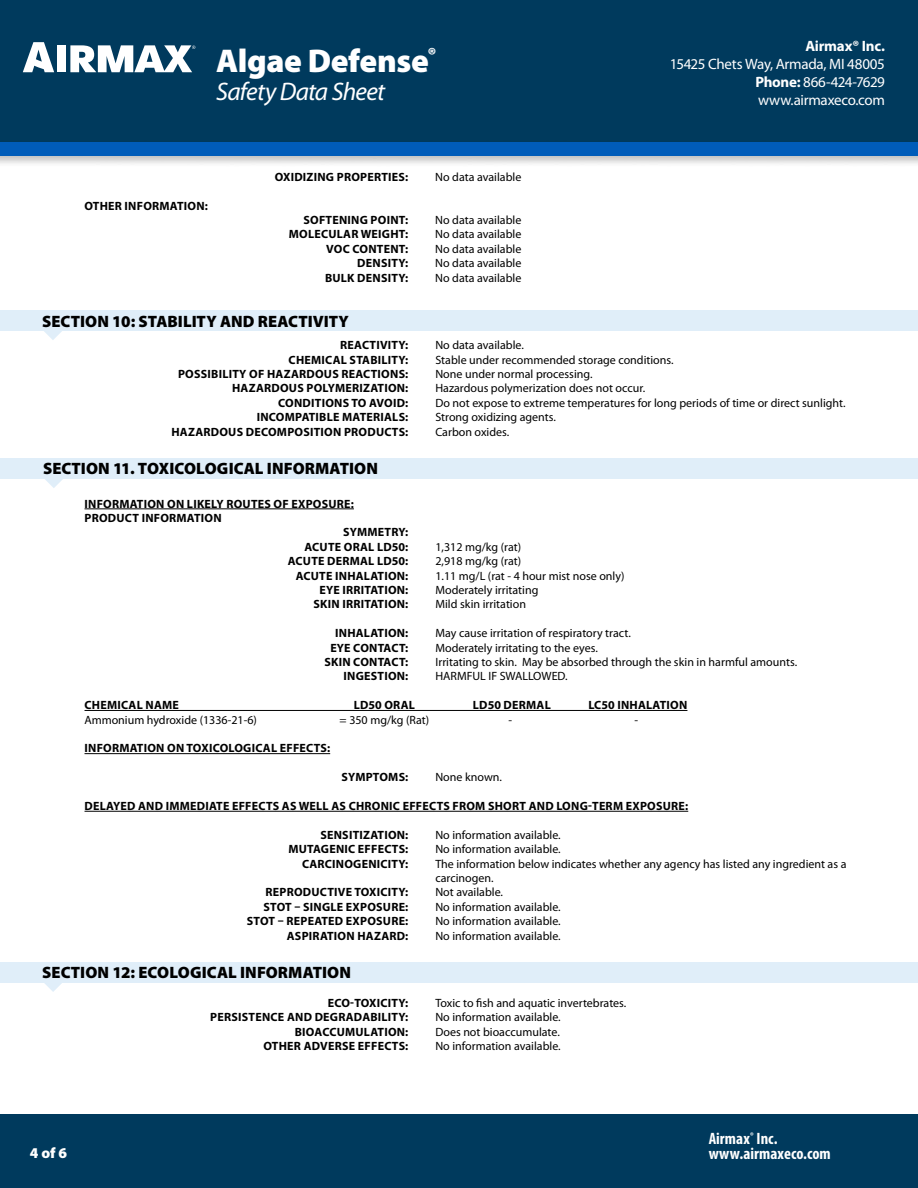
<style>
.page{position:relative;width:918px;height:1188px;background:#fff}
.page>*{position:absolute;margin:0;border:0;box-sizing:border-box;transform-origin:0 0}
.t1{font:900 33px "Myriad Pro";letter-spacing:-.015em;color:#fff}
.t2{font:italic 25.5px "Myriad Pro";letter-spacing:-.03em;color:#fff}
.t3{font:900 16.5px "Myriad Pro";letter-spacing:.005em;color:#000}
.t4{font:700 condensed 16.5px "Myriad Pro";letter-spacing:.005em;color:#fff}
.t5{font:15px/18px "Myriad Pro";letter-spacing:-.02em;color:#fff;text-align:justify}
.t6{font:700 15px "Myriad Pro";letter-spacing:-.015em;color:#fff}
.t7{font:900 15px "Myriad Pro";color:#fff}
.t8{font:12px/14.4px "Myriad Pro";color:#000}
.t9{font:700 12px "Myriad Pro";letter-spacing:.02em;color:#000}
.s1{font-weight:700}
</style>
<div class="page">
<div style="left:0;top:0;width:918px;height:155px;background:#003a5d"></div>
<div style="left:0;top:140px;width:918px;height:28px;background:#000;opacity:.25"></div>
<div style="left:0;top:142px;width:918px;height:13px;background:#005cb9"></div>
<div style="left:0;top:1114px;width:918px;height:74px;background:#003a5d"></div>
<svg style="left:23px;top:42px;width:31px;height:30px"></svg>
<div style="left:57px;top:45px;width:9px;height:27px;background:#fff"></div>
<svg style="left:70px;top:45px;width:125px;height:27px"></svg>
<div style="left:0;top:310px;width:918px;height:21px;background:#e0eef9"></div>
<svg style="left:44px;top:331px;width:18px;height:9px"></svg>
<div style="left:0;top:458px;width:918px;height:21px;background:#e0eef9"></div>
<svg style="left:45px;top:479px;width:18px;height:9px"></svg>
<hr style="left:85px;top:509px;width:269px;height:1px;background:#000">
<hr style="left:85px;top:710px;width:602px;height:1px;background:#000">
<hr style="left:85px;top:753px;width:245px;height:1px;background:#000">
<hr style="left:85px;top:811px;width:603px;height:1px;background:#000">
<div style="left:0;top:962px;width:918px;height:20px;background:#e0eef9"></div>
<svg style="left:44px;top:982px;width:19px;height:10px"></svg>
<h1 class="t1" style="left:216px;top:39px;width:222px">Algae Defense<sup>®</sup></h1>
<h2 class="t2" style="left:216px;top:76px;width:170px">Safety Data Sheet</h2>
<p class="t9" style="left:84px;top:198px;width:125px">OTHER INFORMATION:</p>
<p class="t9" style="left:275px;top:169px;width:135px">OXIDIZING PROPERTIES:</p>
<p class="t8" style="left:435px;top:169px;width:88px">No data available</p>
<p class="t9" style="left:303px;top:212px;width:106px">SOFTENING POINT:</p>
<p class="t8" style="left:435px;top:213px;width:88px">No data available</p>
<p class="t9" style="left:289px;top:226px;width:121px">MOLECULAR WEIGHT:</p>
<p class="t8" style="left:435px;top:227px;width:88px">No data available</p>
<p class="t9" style="left:326px;top:241px;width:84px">VOC CONTENT:</p>
<p class="t8" style="left:435px;top:241px;width:88px">No data available</p>
<p class="t9" style="left:357px;top:255px;width:52px">DENSITY:</p>
<p class="t8" style="left:435px;top:256px;width:88px">No data available</p>
<p class="t9" style="left:325px;top:270px;width:85px">BULK DENSITY:</p>
<p class="t8" style="left:435px;top:270px;width:88px">No data available</p>
<p class="t6" style="left:805px;top:36px;width:81px">Airmax® Inc.</p>
<p class="t5" style="left:755px;top:54px;width:131px;text-indent:-85px">15425 Chets Way, Armada, MI 48005<br><span class="s1">Phone:</span> 866-424-7629 www.airmaxeco.com</p>
<h3 class="t3" style="left:42px;top:310px;width:308px">SECTION 10: STABILITY AND REACTIVITY</h3>
<p class="t9" style="left:340px;top:337px;width:70px">REACTIVITY:</p>
<p class="t8" style="left:435px;top:338px;width:90px">No data available.</p>
<p class="t9" style="left:289px;top:352px;width:121px">CHEMICAL STABILITY:</p>
<p class="t8" style="left:435px;top:352px;width:240px">Stable under recommended storage conditions.</p>
<p class="t9" style="left:178px;top:366px;width:232px">POSSIBILITY OF HAZARDOUS REACTIONS:</p>
<p class="t8" style="left:435px;top:367px;width:159px">None under normal processing.</p>
<p class="t9" style="left:232px;top:381px;width:178px">HAZARDOUS POLYMERIZATION:</p>
<p class="t8" style="left:435px;top:381px;width:211px">Hazardous polymerization does not occur.</p>
<p class="t9" style="left:278px;top:395px;width:132px">CONDITIONS TO AVOID:</p>
<p class="t8" style="left:435px;top:395px;width:412px">Do not expose to extreme temperatures for long periods of time or direct sunlight.</p>
<p class="t9" style="left:257px;top:409px;width:153px">INCOMPATIBLE MATERIALS:</p>
<p class="t8" style="left:435px;top:410px;width:122px">Strong oxidizing agents.</p>
<p class="t9" style="left:171px;top:424px;width:238px">HAZARDOUS DECOMPOSITION PRODUCTS:</p>
<p class="t8" style="left:435px;top:424px;width:75px">Carbon oxides.</p>
<h3 class="t3" style="left:43px;top:458px;width:336px">SECTION 11. TOXICOLOGICAL INFORMATION</h3>
<p class="t9" style="left:85px;top:496px;width:271px">INFORMATION ON LIKELY ROUTES OF EXPOSURE:</p>
<p class="t9" style="left:85px;top:510px;width:139px">PRODUCT INFORMATION</p>
<p class="t9" style="left:343px;top:525px;width:67px">SYMMETRY:</p>
<p class="t9" style="left:304px;top:539px;width:106px">ACUTE ORAL LD50:</p>
<p class="t8" style="left:435px;top:539px;width:87px">1,312 mg/kg (rat)</p>
<p class="t9" style="left:288px;top:553px;width:122px">ACUTE DERMAL LD50:</p>
<p class="t8" style="left:435px;top:554px;width:87px">2,918 mg/kg (rat)</p>
<p class="t9" style="left:296px;top:568px;width:114px">ACUTE INHALATION:</p>
<p class="t8" style="left:435px;top:568px;width:191px">1.11 mg/L (rat - 4 hour mist nose only)</p>
<p class="t9" style="left:319px;top:582px;width:90px">EYE IRRITATION:</p>
<p class="t8" style="left:435px;top:583px;width:105px">Moderately irritating</p>
<p class="t9" style="left:314px;top:597px;width:96px">SKIN IRRITATION:</p>
<p class="t8" style="left:435px;top:597px;width:92px">Mild skin irritation</p>
<p class="t9" style="left:335px;top:625px;width:75px">INHALATION:</p>
<p class="t8" style="left:435px;top:626px;width:197px">May cause irritation of respiratory tract.</p>
<p class="t9" style="left:330px;top:640px;width:80px">EYE CONTACT:</p>
<p class="t8" style="left:435px;top:640px;width:164px">Moderately irritating to the eyes.</p>
<p class="t9" style="left:324px;top:654px;width:86px">SKIN CONTACT:</p>
<p class="t8" style="left:435px;top:655px;width:363px">Irritating to skin. May be absorbed through the skin in harmful amounts.</p>
<p class="t9" style="left:344px;top:669px;width:66px">INGESTION:</p>
<p class="t8" style="left:435px;top:669px;width:134px">HARMFUL IF SWALLOWED.</p>
<p class="t9" style="left:85px;top:697px;width:96px">CHEMICAL NAME</p>
<p class="t9" style="left:354px;top:697px;width:63px">LD50 ORAL</p>
<p class="t9" style="left:473px;top:697px;width:79px">LD50 DERMAL</p>
<p class="t9" style="left:588px;top:697px;width:100px">LC50 INHALATION</p>
<p class="t8" style="left:84px;top:712px;width:174px">Ammonium hydroxide (1336-21-6)</p>
<p class="t8" style="left:340px;top:712px;width:91px">= 350 mg/kg (Rat)</p>
<p class="t8" style="left:509px;top:712px;width:5px">-</p>
<p class="t8" style="left:635px;top:712px;width:5px">-</p>
<p class="t9" style="left:85px;top:741px;width:247px">INFORMATION ON TOXICOLOGICAL EFFECTS:</p>
<p class="t9" style="left:341px;top:769px;width:68px">SYMPTOMS:</p>
<p class="t8" style="left:435px;top:770px;width:68px">None known.</p>
<p class="t9" style="left:85px;top:798px;width:605px">DELAYED AND IMMEDIATE EFFECTS AS WELL AS CHRONIC EFFECTS FROM SHORT AND LONG-TERM EXPOSURE:</p>
<p class="t9" style="left:320px;top:827px;width:89px">SENSITIZATION:</p>
<p class="t8" style="left:435px;top:827px;width:127px">No information available.</p>
<p class="t9" style="left:288px;top:841px;width:122px">MUTAGENIC EFFECTS:</p>
<p class="t8" style="left:435px;top:842px;width:127px">No information available.</p>
<p class="t9" style="left:302px;top:856px;width:108px">CARCINOGENICITY:</p>
<p class="t8" style="left:435px;top:856px;width:413px">The information below indicates whether any agency has listed any ingredient as a carcinogen.</p>
<p class="t9" style="left:266px;top:885px;width:144px">REPRODUCTIVE TOXICITY:</p>
<p class="t8" style="left:435px;top:885px;width:69px">Not available.</p>
<p class="t9" style="left:264px;top:899px;width:146px">STOT – SINGLE EXPOSURE:</p>
<p class="t8" style="left:435px;top:899px;width:127px">No information available.</p>
<p class="t9" style="left:247px;top:913px;width:163px">STOT – REPEATED EXPOSURE:</p>
<p class="t8" style="left:435px;top:914px;width:127px">No information available.</p>
<p class="t9" style="left:287px;top:928px;width:123px">ASPIRATION HAZARD:</p>
<p class="t8" style="left:435px;top:928px;width:127px">No information available.</p>
<h3 class="t3" style="left:42px;top:962px;width:310px">SECTION 12: ECOLOGICAL INFORMATION</h3>
<p class="t9" style="left:328px;top:995px;width:82px">ECO-TOXICITY:</p>
<p class="t8" style="left:435px;top:996px;width:192px">Toxic to fish and aquatic invertebrates.</p>
<p class="t9" style="left:210px;top:1010px;width:200px">PERSISTENCE AND DEGRADABILITY:</p>
<p class="t8" style="left:435px;top:1010px;width:127px">No information available.</p>
<p class="t9" style="left:295px;top:1024px;width:115px">BIOACCUMULATION:</p>
<p class="t8" style="left:435px;top:1024px;width:126px">Does not bioaccumulate.</p>
<p class="t9" style="left:263px;top:1038px;width:146px">OTHER ADVERSE EFFECTS:</p>
<p class="t8" style="left:435px;top:1039px;width:127px">No information available.</p>
<h3 class="t4" style="left:709px;top:1129px;width:70px">Airmax<sup>®</sup> Inc.</h3>
<p class="t7" style="left:30px;top:1143px;width:39px">4 of 6</p>
<h3 class="t4" style="left:709px;top:1144px;width:124px">www.airmaxeco.com</h3>
</div>
